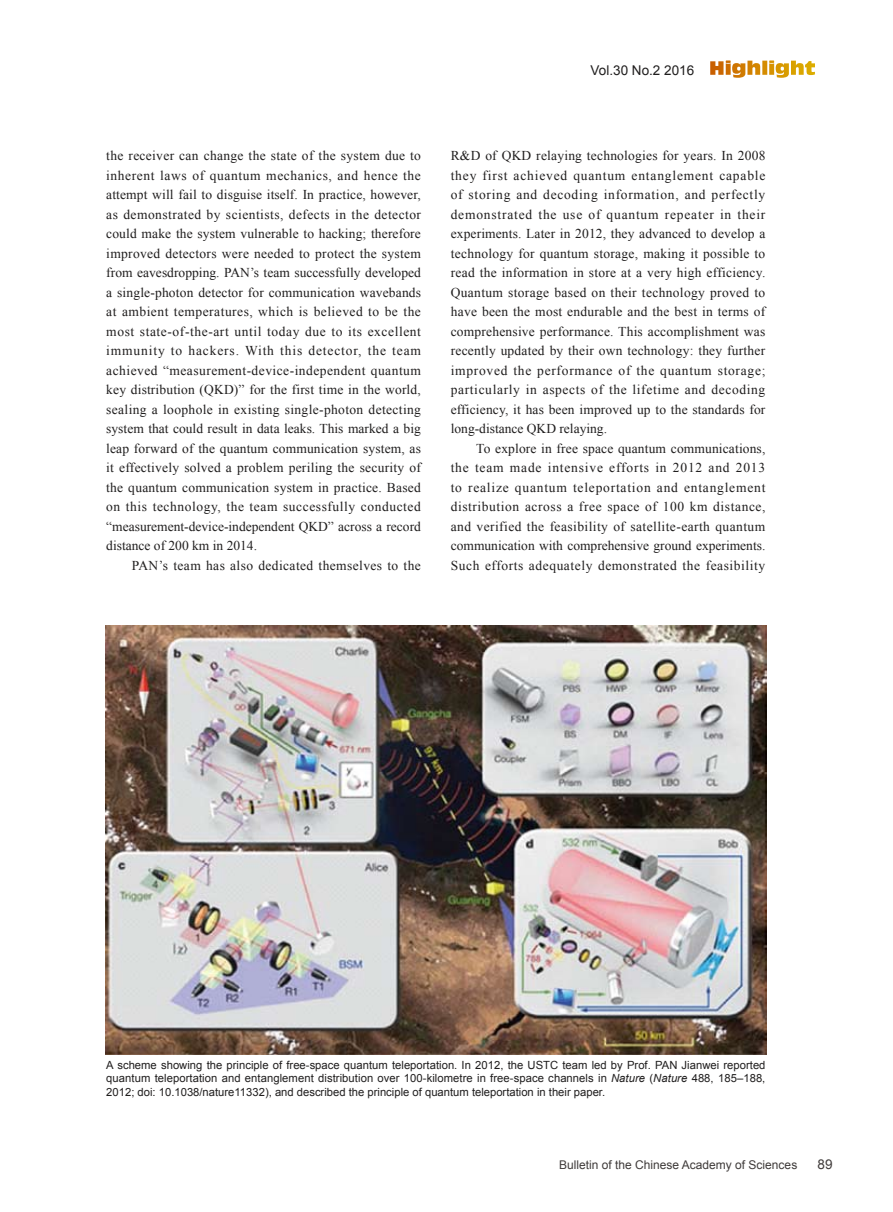
<style>
.page{position:relative;width:893px;height:1212px;background:#fff}
.page>*{position:absolute;margin:0;border:0;box-sizing:border-box;transform-origin:0 0}
.t1{font:13.5px/19.5px "Times New Roman";letter-spacing:.01em;color:#201e1e;text-align:justify}
.t2{font:13.5px "Times New Roman";letter-spacing:.03em;color:#201e1e}
.t3{font:13.5px "Arial";color:#201e1e}
.t4{font:13.5px "Arial";color:#3f3b3a}
.t5{font:12px "Arial";color:#3f3b3a}
.t6{font:11.25px/13.5px "Arial";color:#201e1e;text-align:justify}
.s1{font-family:"Antique Olive Compact";font-size:18px;color:#fff}
.s2{font-style:italic}
</style>
<div class="page">
<img style="left:105px;top:625px;width:661px;height:429px">
<p class="t3" style="left:591px;top:61px;width:226px">Vol.30 No.2 2016 <span class="s1">Highlight</span></p>
<p class="t1" style="left:106px;top:146px;width:316px">the receiver can change the state of the system due to inherent laws of quantum mechanics, and hence the attempt will fail to disguise itself. In practice, however, as demonstrated by scientists, defects in the detector could make the system vulnerable to hacking; therefore improved detectors were needed to protect the system from eavesdropping. PAN’s team successfully developed a single-photon detector for communication wavebands at ambient temperatures, which is believed to be the most state-of-the-art until today due to its excellent immunity to hackers. With this detector, the team achieved “measurement-device-independent quantum key distribution (QKD)” for the first time in the world, sealing a loophole in existing single-photon detecting system that could result in data leaks. This marked a big leap forward of the quantum communication system, as it effectively solved a problem periling the security of the quantum communication system in practice. Based on this technology, the team successfully conducted “measurement-device-independent QKD” across a record distance of 200 km in 2014.</p>
<p class="t2" style="left:132px;top:556px;width:290px">PAN’s team has also dedicated themselves to the</p>
<p class="t1" style="left:451px;top:146px;width:316px">R&amp;D of QKD relaying technologies for years. In 2008 they first achieved quantum entanglement capable of storing and decoding information, and perfectly demonstrated the use of quantum repeater in their experiments. Later in 2012, they advanced to develop a technology for quantum storage, making it possible to read the information in store at a very high efficiency.<br>Quantum storage based on their technology proved to have been the most endurable and the best in terms of comprehensive performance. This accomplishment was recently updated by their own technology: they further improved the performance of the quantum storage; particularly in aspects of the lifetime and decoding efficiency, it has been improved up to the standards for long-distance QKD relaying.</p>
<p class="t1" style="left:451px;top:438px;width:316px;text-indent:26px">To explore in free space quantum communications, the team made intensive efforts in 2012 and 2013 to realize quantum teleportation and entanglement distribution across a free space of 100 km distance, and verified the feasibility of satellite-earth quantum communication with comprehensive ground experiments.<br>Such efforts adequately demonstrated the feasibility</p>
<p class="t6" style="left:106px;top:1058px;width:661px">A scheme showing the principle of free-space quantum teleportation. In 2012, the USTC team led by Prof. PAN Jianwei reported quantum teleportation and entanglement distribution over 100-kilometre in free-space channels in <span class="s2">Nature</span> (<span class="s2">Nature</span> 488, 185–188, 2012; doi: 10.1038/nature11332), and described the principle of quantum teleportation in their paper.</p>
<p class="t5" style="left:559px;top:1157px;width:240px">Bulletin of the Chinese Academy of Sciences</p>
<p class="t4" style="left:817px;top:1156px;width:17px">89</p>
</div>
